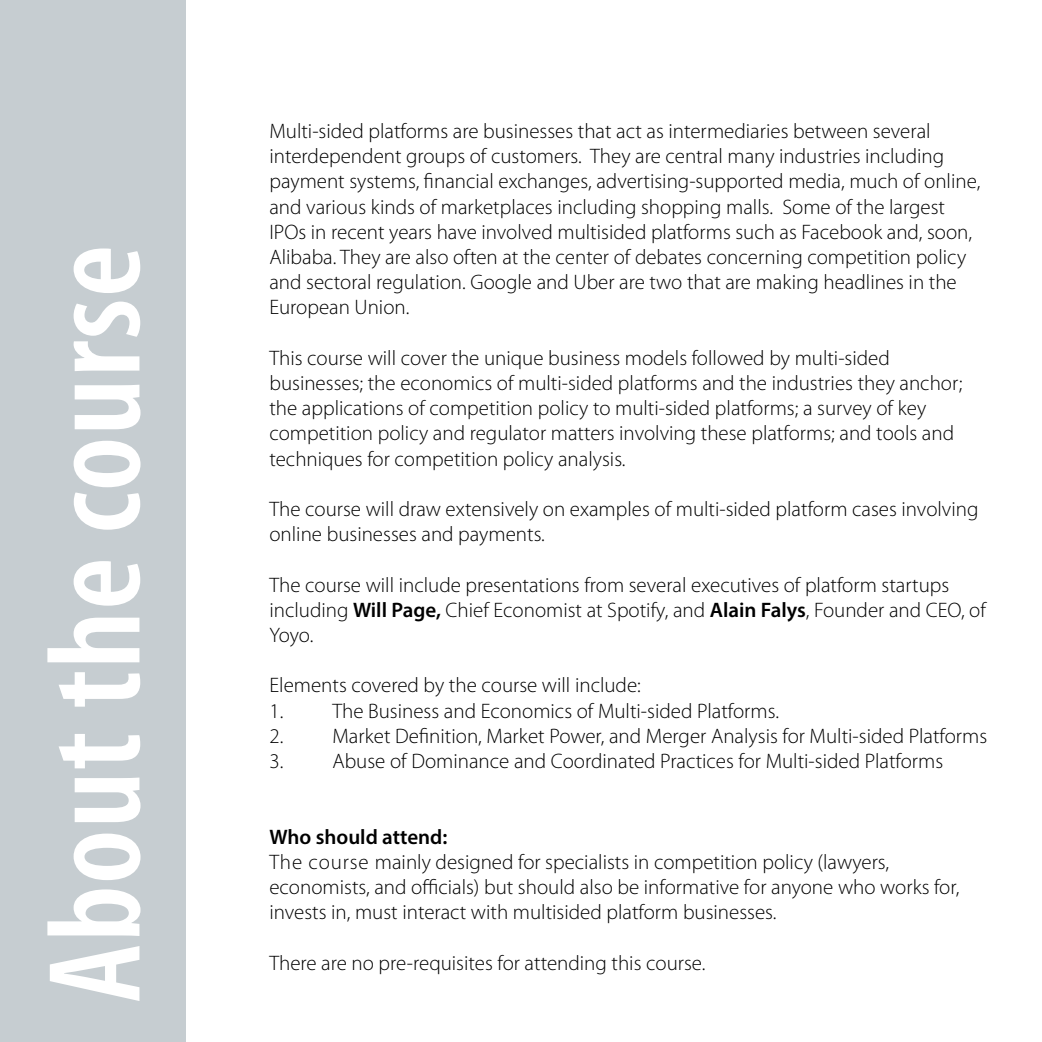
<style>
.page{position:relative;width:1042px;height:1042px;background:#fff}
.page>*{position:absolute;margin:0;border:0;box-sizing:border-box;transform-origin:0 0}
.t1{font:600 condensed 133px "Myriad Pro";letter-spacing:.01em;color:#fff}
.t2{font:300 21px/25.2px "Myriad Pro";color:#000}
.t3{font:600 21px "Myriad Pro";color:#000}
.s1{font-weight:600}
</style>
<div class="page">
<div style="left:0;top:0;width:186px;height:1042px;background:#c6cdd1"></div>
<h1 class="t1" style="left:23px;top:1003px;width:759px;rotate:-90deg">About the course</h1>
<p class="t2" style="left:269px;top:119px;width:712px">Multi-sided platforms are businesses that act as intermediaries between several interdependent groups of customers. They are central many industries including payment systems, financial exchanges, advertising-supported media, much of online, and various kinds of marketplaces including shopping malls. Some of the largest IPOs in recent years have involved multisided platforms such as Facebook and, soon, Alibaba. They are also often at the center of debates concerning competition policy and sectoral regulation. Google and Uber are two that are making headlines in the European Union.</p>
<p class="t2" style="left:269px;top:345px;width:694px">This course will cover the unique business models followed by multi-sided businesses; the economics of multi-sided platforms and the industries they anchor; the applications of competition policy to multi-sided platforms; a survey of key competition policy and regulator matters involving these platforms; and tools and techniques for competition policy analysis.</p>
<p class="t2" style="left:269px;top:497px;width:710px">The course will draw extensively on examples of multi-sided platform cases involving online businesses and payments.</p>
<p class="t2" style="left:269px;top:572px;width:718px">The course will include presentations from several executives of platform startups including <span class="s1">Will Page,</span> Chief Economist at Spotify, and <span class="s1">Alain Falys</span>, Founder and CEO, of<br>Yoyo.</p>
<p class="t2" style="left:269px;top:673px;width:373px">Elements covered by the course will include:</p>
<p class="t2" style="left:269px;top:698px;width:511px">1. The Business and Economics of Multi-sided Platforms.</p>
<p class="t2" style="left:269px;top:723px;width:719px">2. Market Definition, Market Power, and Merger Analysis for Multi-sided Platforms</p>
<p class="t2" style="left:269px;top:749px;width:675px">3. Abuse of Dominance and Coordinated Practices for Multi-sided Platforms</p>
<p class="t3" style="left:269px;top:823px;width:179px">Who should attend:</p>
<p class="t2" style="left:269px;top:849px;width:691px">The course mainly designed for specialists in competition policy (lawyers, economists, and officials) but should also be informative for anyone who works for, invests in, must interact with multisided platform businesses.</p>
<p class="t2" style="left:269px;top:950px;width:437px">There are no pre-requisites for attending this course.</p>
</div>
